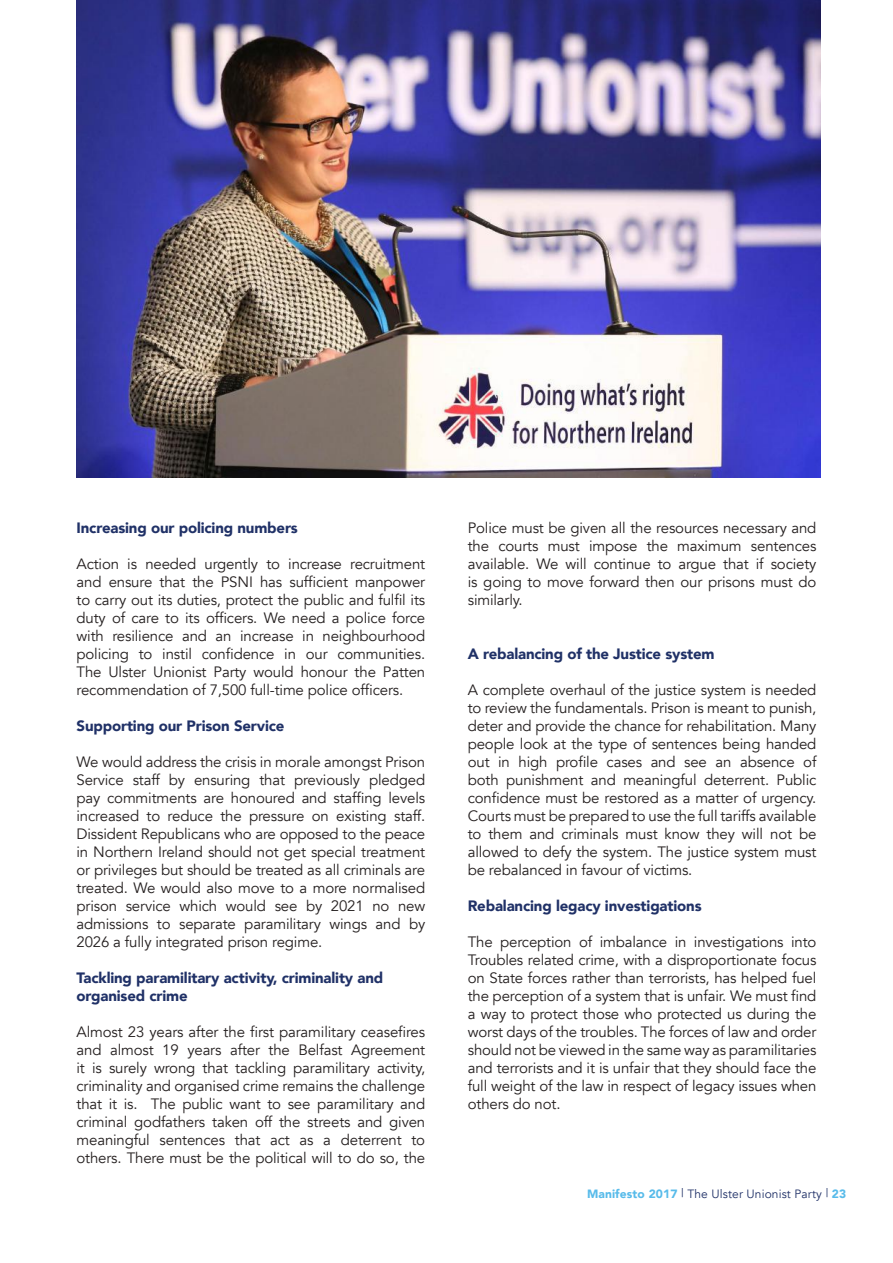
<style>
.page{position:relative;width:893px;height:1263px;background:#fff}
.page>*{position:absolute;margin:0;border:0;box-sizing:border-box;transform-origin:0 0}
.Body_Text_Style{font:15px/18px "Avenir";letter-spacing:-.01em;color:#241f1f;text-align:justify}
.Subheading_Style{font:900 15px/18px "Avenir";letter-spacing:-.01em;color:#203167}
.t1{font:12px "Avenir";letter-spacing:.01em;color:#203167}
.s1{font-weight:900;color:#58bbea}
</style>
<div class="page">
<img style="left:77px;top:0;width:744px;height:477px">
<p class="Subheading_Style" style="left:77px;top:518px;width:223px">Increasing our policing numbers</p>
<p class="Body_Text_Style" style="left:77px;top:555px;width:350px">Action is needed urgently to increase recruitment and ensure that the PSNI has sufficient manpower to carry out its duties, protect the public and fulfil its duty of care to its officers. We need a police force with resilience and an increase in neighbourhood policing to instil confidence in our communities.<br>The Ulster Unionist Party would honour the Patten recommendation of 7,500 full-time police officers.</p>
<p class="Subheading_Style" style="left:77px;top:716px;width:209px">Supporting our Prison Service</p>
<p class="Body_Text_Style" style="left:77px;top:753px;width:350px">We would address the crisis in morale amongst Prison Service staff by ensuring that previously pledged pay commitments are honoured and staffing levels increased to reduce the pressure on existing staff.<br>Dissident Republicans who are opposed to the peace in Northern Ireland should not get special treatment or privileges but should be treated as all criminals are treated. We would also move to a more normalised prison service which would see by 2021 no new admissions to separate paramilitary wings and by 2026 a fully integrated prison regime.</p>
<p class="Subheading_Style" style="left:77px;top:968px;width:308px">Tackling paramilitary activity, criminality and organised crime</p>
<p class="Body_Text_Style" style="left:77px;top:1023px;width:350px">Almost 23 years after the first paramilitary ceasefires and almost 19 years after the Belfast Agreement it is surely wrong that tackling paramilitary activity, criminality and organised crime remains the challenge that it is. The public want to see paramilitary and criminal godfathers taken off the streets and given meaningful sentences that act as a deterrent to others. There must be the political will to do so, the</p>
<p class="Body_Text_Style" style="left:468px;top:519px;width:350px">Police must be given all the resources necessary and the courts must impose the maximum sentences available. We will continue to argue that if society is going to move forward then our prisons must do similarly.</p>
<p class="Subheading_Style" style="left:468px;top:644px;width:248px">A rebalancing of the Justice system</p>
<p class="Body_Text_Style" style="left:468px;top:681px;width:350px">A complete overhaul of the justice system is needed to review the fundamentals. Prison is meant to punish, deter and provide the chance for rehabilitation. Many people look at the type of sentences being handed out in high profile cases and see an absence of both punishment and meaningful deterrent. Public confidence must be restored as a matter of urgency.<br>Courts must be prepared to use the full tariffs available to them and criminals must know they will not be allowed to defy the system. The justice system must be rebalanced in favour of victims.</p>
<p class="Subheading_Style" style="left:468px;top:896px;width:235px">Rebalancing legacy investigations</p>
<p class="Body_Text_Style" style="left:468px;top:933px;width:350px">The perception of imbalance in investigations into Troubles related crime, with a disproportionate focus on State forces rather than terrorists, has helped fuel the perception of a system that is unfair. We must find a way to protect those who protected us during the worst days of the troubles. The forces of law and order should not be viewed in the same way as paramilitaries and terrorists and it is unfair that they should face the full weight of the law in respect of legacy issues when others do not.</p>
<p class="t1" style="left:587px;top:1187px;width:261px"><span class="s1">Manifesto 2017</span> | The Ulster Unionist Party | <span class="s1">23</span></p>
</div>
